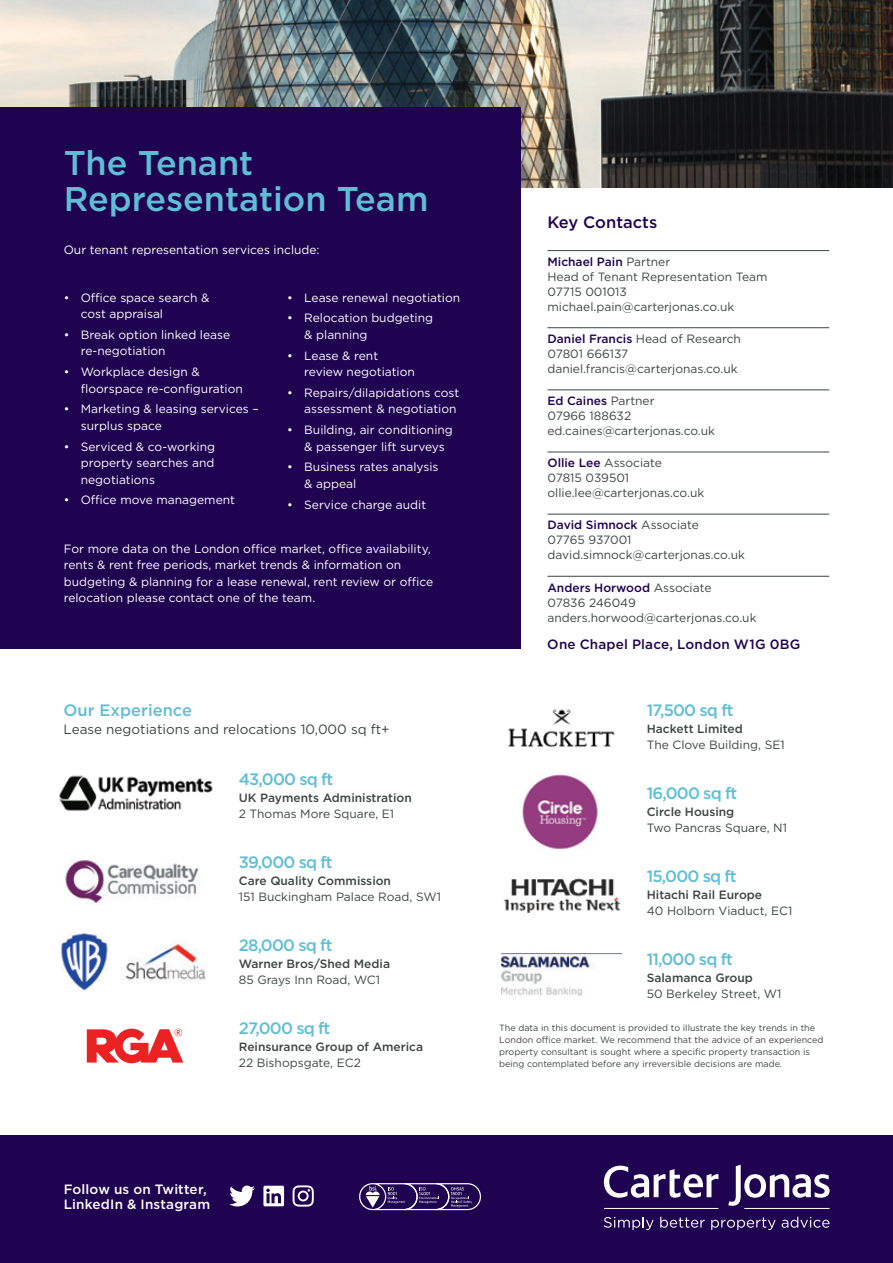
<style>
.page{position:relative;width:893px;height:1263px;background:#fff}
.page>*{position:absolute;margin:0;border:0;box-sizing:border-box;transform-origin:0 0}
.t1{font:500 34.2px/36px "Gotham";color:#5fbed5}
.t2{font:500 16.5px "Gotham";letter-spacing:-.05em;color:#5fbed5}
.t3{font:500 16.5px "Gotham";color:#5fbed5}
.t4{font:500 16.5px "Gotham";color:#1f0351}
.t5{font:13.5px "Gotham";color:#3c4543}
.t6{font:500 13.5px/15px "Gotham";letter-spacing:.01em;color:#fff}
.t7{font:500 13.5px "Gotham";letter-spacing:.015em;color:#1f0351}
.t8{font:12px/16.5px "Gotham";color:#fff}
.t9{font:12px/15px "Gotham";color:#3c4543}
.t10{font:500 12px "Gotham";color:#3c4543}
.t11{font:9px/12px "Gotham";color:#3c4543}
.s1{font-weight:500;color:#1f0351}
</style>
<div class="page">
<img style="left:0;top:0;width:893px;height:187px">
<div style="left:0;top:1135px;width:893px;height:128px;background:#1f0351"></div>
<svg style="left:229px;top:1185px;width:26px;height:21px"></svg>
<div style="left:263px;top:1186px;width:21px;height:20px;background:#fff;border-radius:2px"></div>
<svg style="left:266px;top:1188px;width:15px;height:15px"></svg>
<svg style="left:293px;top:1185px;width:21px;height:21px"></svg>
<svg style="left:359px;top:1183px;width:122px;height:27px"></svg>
<div style="left:0;top:107px;width:521px;height:541px;background:#1f0351"></div>
<hr style="left:547px;top:250px;width:282px;height:1px;background:#3c4543">
<hr style="left:547px;top:327px;width:282px;height:1px;background:#3c4543">
<hr style="left:547px;top:389px;width:282px;height:1px;background:#3c4543">
<hr style="left:547px;top:452px;width:282px;height:1px;background:#3c4543">
<hr style="left:547px;top:514px;width:282px;height:1px;background:#3c4543">
<hr style="left:547px;top:576px;width:282px;height:1px;background:#3c4543">
<img style="left:59px;top:775px;width:154px;height:36px">
<img style="left:65px;top:860px;width:135px;height:43px">
<img style="left:61px;top:933px;width:47px;height:58px">
<img style="left:125px;top:944px;width:81px;height:36px">
<svg style="left:87px;top:1029px;width:96px;height:34px"></svg>
<img style="left:508px;top:709px;width:107px;height:38px">
<img style="left:522px;top:774px;width:76px;height:76px">
<img style="left:503px;top:878px;width:118px;height:35px">
<img style="left:501px;top:953px;width:121px;height:42px">
<svg style="left:728px;top:1165px;width:102px;height:41px"></svg>
<svg style="left:604px;top:1166px;width:114px;height:32px"></svg>
<hr style="left:744px;top:1208px;width:86px;height:1px;background:#fff">
<hr style="left:604px;top:1208px;width:114px;height:1px;background:#fff">
<svg style="left:604px;top:1217px;width:50px;height:13px"></svg>
<svg style="left:660px;top:1217px;width:45px;height:11px"></svg>
<svg style="left:711px;top:1217px;width:65px;height:13px"></svg>
<svg style="left:782px;top:1217px;width:47px;height:11px"></svg>
<h1 class="t1" style="left:64px;top:145px;width:366px">The Tenant<br>Representation Team</h1>
<p class="t8" style="left:64px;top:241px;width:257px">Our tenant representation services include:</p>
<p class="t8" style="left:81px;top:289px;width:130px;text-indent:-17px">• Office space search &amp; cost appraisal</p>
<p class="t8" style="left:81px;top:326px;width:151px;text-indent:-17px">• Break option linked lease re-negotiation</p>
<p class="t8" style="left:81px;top:363px;width:164px;text-indent:-17px">• Workplace design &amp; floorspace re-configuration</p>
<p class="t8" style="left:81px;top:401px;width:179px;text-indent:-17px">• Marketing &amp; leasing services – surplus space</p>
<p class="t8" style="left:81px;top:438px;width:136px;text-align:justify;text-indent:-17px">• Serviced &amp; co-working property searches and negotiations</p>
<p class="t8" style="left:64px;top:492px;width:173px">• Office move management</p>
<p class="t8" style="left:287px;top:289px;width:174px">• Lease renewal negotiation</p>
<p class="t8" style="left:304px;top:310px;width:130px;text-indent:-17px">• Relocation budgeting &amp; planning</p>
<p class="t8" style="left:304px;top:347px;width:112px;text-indent:-17px">• Lease &amp; rent review negotiation</p>
<p class="t8" style="left:287px;top:384px;width:173px;text-align:right">• Repairs/dilapidations cost assessment &amp; negotiation</p>
<p class="t8" style="left:304px;top:421px;width:150px;text-indent:-17px">• Building, air conditioning &amp; passenger lift surveys</p>
<p class="t8" style="left:304px;top:459px;width:136px;text-indent:-17px">• Business rates analysis &amp; appeal</p>
<p class="t8" style="left:287px;top:496px;width:141px">• Service charge audit</p>
<p class="t8" style="left:64px;top:540px;width:371px">For more data on the London office market, office availability, rents &amp; rent free periods, market trends &amp; information on budgeting &amp; planning for a lease renewal, rent review or office relocation please contact one of the team.</p>
<h2 class="t3" style="left:64px;top:699px;width:130px">Our Experience</h2>
<p class="t5" style="left:64px;top:721px;width:328px">Lease negotiations and relocations 10,000 sq ft+</p>
<h2 class="t2" style="left:239px;top:769px;width:96px">43,000 sq ft</h2>
<p class="t10" style="left:239px;top:790px;width:174px">UK Payments Administration</p>
<p class="t9" style="left:239px;top:806px;width:157px">2 Thomas More Square, E1</p>
<h2 class="t2" style="left:239px;top:852px;width:95px">39,000 sq ft</h2>
<p class="t10" style="left:239px;top:873px;width:154px">Care Quality Commission</p>
<p class="t9" style="left:239px;top:889px;width:204px">151 Buckingham Palace Road, SW1</p>
<h2 class="t2" style="left:239px;top:935px;width:95px">28,000 sq ft</h2>
<p class="t10" style="left:239px;top:956px;width:153px">Warner Bros/Shed Media</p>
<p class="t9" style="left:239px;top:972px;width:143px">85 Grays Inn Road, WC1</p>
<h2 class="t2" style="left:239px;top:1018px;width:93px">27,000 sq ft</h2>
<p class="t10" style="left:239px;top:1039px;width:186px">Reinsurance Group of America</p>
<p class="t9" style="left:239px;top:1055px;width:123px">22 Bishopsgate, EC2</p>
<h2 class="t4" style="left:547px;top:211px;width:111px">Key Contacts</h2>
<p class="t9" style="left:547px;top:254px;width:222px"><span class="s1">Michael Pain</span> Partner<br>Head of Tenant Representation Team<br>07715 001013 michael.pain@carterjonas.co.uk</p>
<p class="t9" style="left:547px;top:331px;width:195px"><span class="s1">Daniel Francis</span> Head of Research<br>07801 666137 daniel.francis@carterjonas.co.uk</p>
<p class="t9" style="left:547px;top:393px;width:169px"><span class="s1">Ed Caines</span> Partner<br>07966 188632 ed.caines@carterjonas.co.uk</p>
<p class="t9" style="left:547px;top:455px;width:158px"><span class="s1">Ollie Lee</span> Associate<br>07815 039501 ollie.lee@carterjonas.co.uk</p>
<p class="t9" style="left:547px;top:517px;width:199px"><span class="s1">David Simnock</span> Associate<br>07765 937001 david.simnock@carterjonas.co.uk</p>
<p class="t9" style="left:547px;top:579px;width:211px"><span class="s1">Anders Horwood</span> Associate<br>07836 246049 anders.horwood@carterjonas.co.uk</p>
<p class="t7" style="left:547px;top:635px;width:255px">One Chapel Place, London W1G 0BG</p>
<h2 class="t2" style="left:647px;top:699px;width:88px">17,500 sq ft</h2>
<p class="t10" style="left:647px;top:720px;width:98px">Hackett Limited</p>
<p class="t9" style="left:647px;top:737px;width:139px">The Clove Building, SE1</p>
<h2 class="t2" style="left:647px;top:782px;width:92px">16,000 sq ft</h2>
<p class="t10" style="left:647px;top:803px;width:89px">Circle Housing</p>
<p class="t9" style="left:647px;top:820px;width:142px">Two Pancras Square, N1</p>
<h2 class="t2" style="left:647px;top:865px;width:91px">15,000 sq ft</h2>
<p class="t10" style="left:647px;top:886px;width:117px">Hitachi Rail Europe</p>
<p class="t9" style="left:647px;top:903px;width:147px">40 Holborn Viaduct, EC1</p>
<h2 class="t2" style="left:647px;top:948px;width:88px">11,000 sq ft</h2>
<p class="t10" style="left:647px;top:969px;width:108px">Salamanca Group</p>
<p class="t9" style="left:647px;top:986px;width:136px">50 Berkeley Street, W1</p>
<p class="t11" style="left:499px;top:1022px;width:326px">The data in this document is provided to illustrate the key trends in the London office market. We recommend that the advice of an experienced property consultant is sought where a specific property transaction is being contemplated before any irreversible decisions are made.</p>
<p class="t6" style="left:64px;top:1181px;width:148px">Follow us on Twitter,<br>LinkedIn &amp; Instagram</p>
</div>
